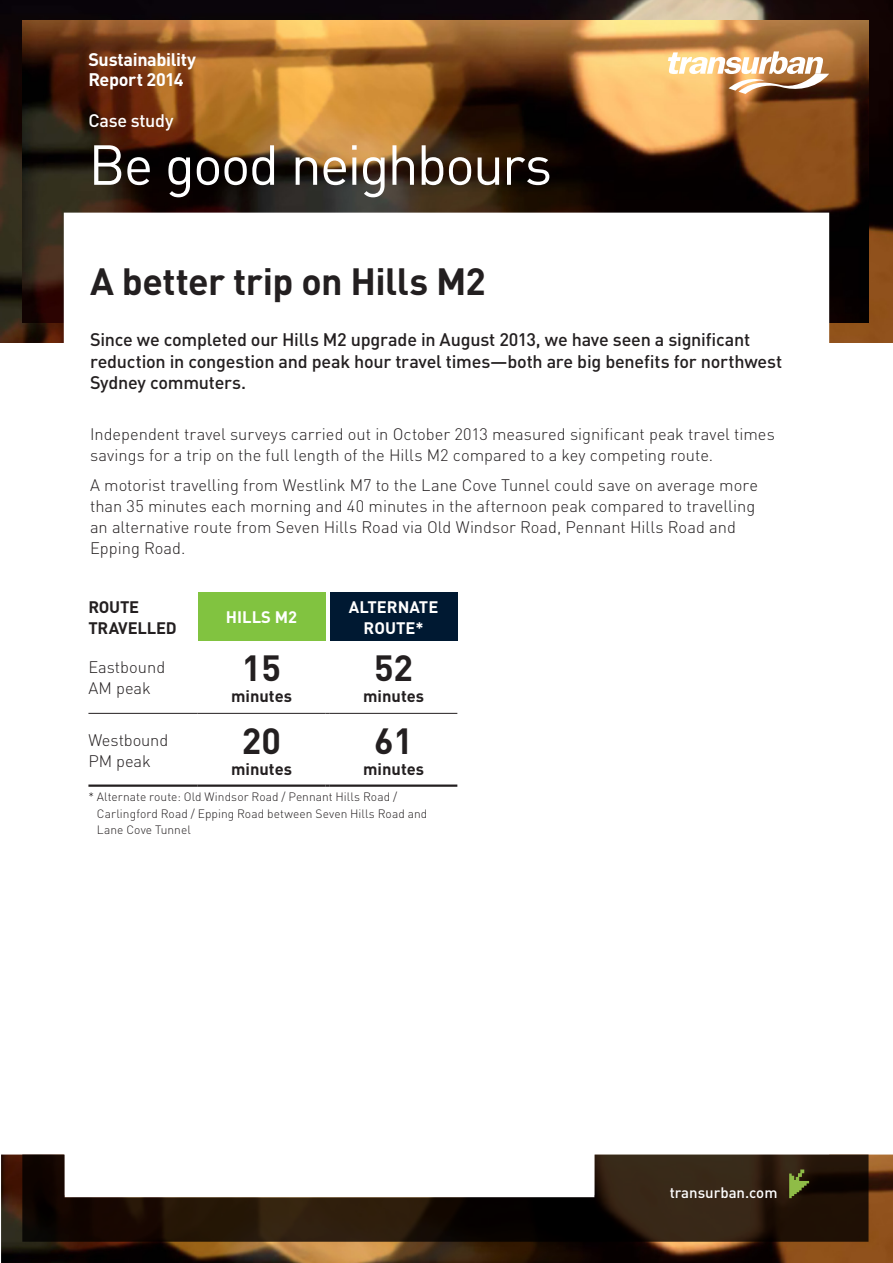
<style>
.page{position:relative;width:893px;height:1263px;background:#fff}
.page>*{position:absolute;margin:0;border:0;box-sizing:border-box;transform-origin:0 0}
.t1{font:55.5px "DIN";letter-spacing:-.035em;color:#fff}
.t2{font:700 37.5px "DIN";letter-spacing:-.015em;color:#231f20}
.t3{font:700 36px "DIN";color:#231f20}
.t4{font:500 18px/21.6px "DIN";letter-spacing:-.015em;color:#231f20}
.t5{font:700 18px/19.5px "DIN";letter-spacing:-.02em;color:#fff}
.t6{font:500 18px "DIN";letter-spacing:-.015em;color:#fff}
.Body_copy{font:300 16.5px/21px "DIN";color:#231f20}
.t7{font:700 16.5px/21px "DIN";color:#231f20}
.t8{font:700 16.5px/21px "DIN";color:#fff;text-align:center}
.t9{font:500 15px "DIN";color:#fff}
.Footnote{font:300 12px/16.5px "DIN";letter-spacing:.005em;color:#231f20}
</style>
<div class="page">
<img style="left:1px;top:1154px;width:892px;height:109px">
<img style="left:0;top:0;width:893px;height:342px">
<img style="left:22px;top:20px;width:846px;height:302px">
<svg style="left:64px;top:213px;width:765px;height:574px"></svg>
<svg style="left:668px;top:51px;width:161px;height:43px"></svg>
<svg style="left:22px;top:1154px;width:846px;height:88px"></svg>
<svg style="left:789px;top:1169px;width:20px;height:29px"></svg>
<div style="left:198px;top:592px;width:127px;height:49px;background:#81c340"></div>
<div style="left:330px;top:592px;width:127px;height:49px;background:#001932"></div>
<hr style="left:88px;top:713px;width:110px;height:1px;background:#231f20">
<hr style="left:198px;top:713px;width:127px;height:1px;background:#231f20">
<hr style="left:330px;top:713px;width:127px;height:1px;background:#231f20">
<hr style="left:88px;top:784px;width:110px;height:3px;background:#231f20">
<hr style="left:198px;top:784px;width:127px;height:3px;background:#231f20">
<svg style="left:325px;top:784px;width:5px;height:3px"></svg>
<hr style="left:330px;top:784px;width:127px;height:3px;background:#231f20">
<p class="t5" style="left:88px;top:49px;width:109px">Sustainability<br>Report 2014</p>
<p class="t6" style="left:88px;top:109px;width:86px">Case study</p>
<p class="t1" style="left:88px;top:133px;width:465px">Be good neighbours</p>
<p class="t2" style="left:90px;top:256px;width:397px">A better trip on Hills M2</p>
<p class="t4" style="left:90px;top:328px;width:694px">Since we completed our Hills M2 upgrade in August 2013, we have seen a significant reduction in congestion and peak hour travel times—both are big benefits for northwest<br>Sydney commuters.</p>
<p class="Body_copy" style="left:90px;top:423px;width:686px">Independent travel surveys carried out in October 2013 measured significant peak travel times savings for a trip on the full length of the Hills M2 compared to a key competing route.</p>
<p class="Body_copy" style="left:90px;top:474px;width:669px">A motorist travelling from Westlink M7 to the Lane Cove Tunnel could save on average more than 35 minutes each morning and 40 minutes in the afternoon peak compared to travelling an alternative route from Seven Hills Road via Old Windsor Road, Pennant Hills Road and Epping Road.</p>
<p class="t7" style="left:88px;top:596px;width:90px">ROUTE<br>TRAVELLED</p>
<p class="t8" style="left:226px;top:606px;width:73px">HILLS M2</p>
<p class="t8" style="left:349px;top:596px;width:91px">ALTERNATE<br>ROUTE*</p>
<p class="Body_copy" style="left:88px;top:656px;width:78px">Eastbound<br>AM peak</p>
<p class="t3" style="left:242px;top:644px;width:41px">15</p>
<p class="t3" style="left:374px;top:644px;width:41px">52</p>
<p class="t7" style="left:363px;top:685px;width:62px">minutes</p>
<p class="t7" style="left:231px;top:685px;width:62px">minutes</p>
<p class="Body_copy" style="left:88px;top:729px;width:81px">Westbound<br>PM peak</p>
<p class="t3" style="left:242px;top:716px;width:41px">20</p>
<p class="t3" style="left:374px;top:716px;width:41px">61</p>
<p class="t7" style="left:363px;top:757px;width:62px">minutes</p>
<p class="Footnote" style="left:97px;top:788px;width:332px;text-indent:-8px">* Alternate route: Old Windsor Road / Pennant Hills Road /<br>Carlingford Road / Epping Road between Seven Hills Road and<br>Lane Cove Tunnel</p>
<p class="t7" style="left:231px;top:757px;width:62px">minutes</p>
<p class="t9" style="left:670px;top:1183px;width:109px">transurban.com</p>
</div>
